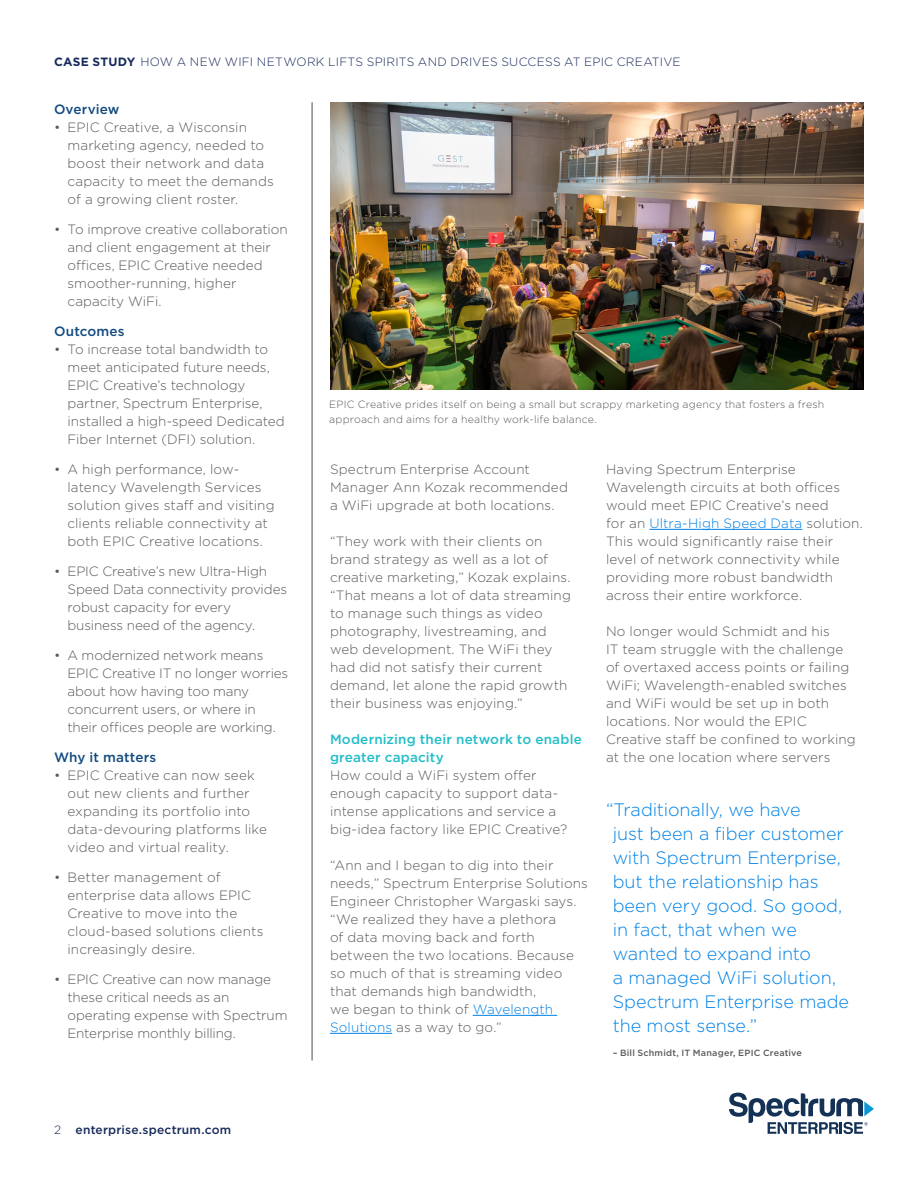
<style>
.page{position:relative;width:918px;height:1188px;background:#fff}
.page>*{position:absolute;margin:0;border:0;box-sizing:border-box;transform-origin:0 0}
.t1{font:300 18px/24px "Gotham";letter-spacing:-.005em;color:#0082e6}
.t2{font:300 13.5px/18px "Gotham";letter-spacing:.005em;color:#5a5a5a}
.t3{font:500 13.5px/18px "Gotham";letter-spacing:.01em;color:#23bec8}
.t4{font:500 13.5px "Gotham";letter-spacing:.01em;color:#124b80}
.t5{font:300 12px "Gotham";letter-spacing:.02em;color:#172a5a}
.t6{font:500 12px "Gotham";letter-spacing:.02em;color:#172a5a}
.t7{font:300 10.5px/15px "Gotham";letter-spacing:.02em;color:#5a5a5a}
.t8{font:500 9px "Gotham";letter-spacing:.02em;color:#5a5a5a}
.s1{font-weight:700}
.s2{font-weight:300}
.s3{color:#0082e6}
</style>
<div class="page">
<hr style="left:473px;top:1015px;width:84px;height:1px;background:#0082e6">
<hr style="left:330px;top:1033px;width:62px;height:1px;background:#0082e6">
<hr style="left:649px;top:529px;width:153px;height:1px;background:#0082e6">
<hr style="left:312px;top:102px;width:1px;height:958px;background:#4d4d4f">
<svg style="left:729px;top:1093px;width:145px;height:41px"></svg>
<img style="left:330px;top:102px;width:534px;height:288px">
<p class="t5" style="left:54px;top:54px;width:628px"><span class="s1">CASE STUDY</span> HOW A NEW WIFI NETWORK LIFTS SPIRITS AND DRIVES SUCCESS AT EPIC CREATIVE</p>
<p class="t4" style="left:54px;top:100px;width:67px">Overview</p>
<p class="t2" style="left:68px;top:118px;width:208px;text-indent:-14px">• EPIC Creative, a Wisconsin marketing agency, needed to boost their network and data capacity to meet the demands of a growing client roster.</p>
<p class="t2" style="left:68px;top:220px;width:222px;text-indent:-14px">• To improve creative collaboration and client engagement at their offices, EPIC Creative needed smoother-running, higher capacity WiFi.</p>
<p class="t4" style="left:54px;top:322px;width:72px">Outcomes</p>
<p class="t2" style="left:68px;top:340px;width:219px;text-indent:-14px">• To increase total bandwidth to meet anticipated future needs,<br>EPIC Creative’s technology partner, Spectrum Enterprise, installed a high-speed Dedicated<br>Fiber Internet (DFI) solution.</p>
<p class="t2" style="left:68px;top:460px;width:209px;text-indent:-14px">• A high performance, low&shy;latency Wavelength Services solution gives staff and visiting clients reliable connectivity at both EPIC Creative locations.</p>
<p class="t2" style="left:68px;top:562px;width:221px;text-indent:-14px">• EPIC Creative’s new Ultra-High<br>Speed Data connectivity provides robust capacity for every business need of the agency.</p>
<p class="t2" style="left:68px;top:646px;width:222px;text-indent:-14px">• A modernized network means<br>EPIC Creative IT no longer worries about how having too many concurrent users, or where in their offices people are working.</p>
<p class="t4" style="left:54px;top:748px;width:104px">Why it matters</p>
<p class="t2" style="left:68px;top:766px;width:201px;text-indent:-14px">• EPIC Creative can now seek out new clients and further expanding its portfolio into data-devouring platforms like video and virtual reality.</p>
<p class="t2" style="left:68px;top:868px;width:197px;text-indent:-14px">• Better management of enterprise data allows EPIC<br>Creative to move into the cloud-based solutions clients increasingly desire.</p>
<p class="t2" style="left:68px;top:970px;width:222px;text-indent:-14px">• EPIC Creative can now manage these critical needs as an operating expense with Spectrum<br>Enterprise monthly billing.</p>
<p class="t6" style="left:54px;top:1122px;width:179px"><span class="s2">2</span> enterprise.spectrum.com</p>
<p class="t7" style="left:329px;top:397px;width:497px">EPIC Creative prides itself on being a small but scrappy marketing agency that fosters a fresh approach and aims for a healthy work-life balance.</p>
<p class="t2" style="left:330px;top:460px;width:240px">Spectrum Enterprise Account<br>Manager Ann Kozak recommended a WiFi upgrade at both locations.</p>
<p class="t2" style="left:330px;top:532px;width:242px">“They work with their clients on brand strategy as well as a lot of creative marketing,” Kozak explains. “That means a lot of data streaming to manage such things as video photography, livestreaming, and web development. The WiFi they had did not satisfy their current demand, let alone the rapid growth their business was enjoying.”</p>
<p class="t3" style="left:330px;top:730px;width:253px">Modernizing their network to enable greater capacity</p>
<p class="t2" style="left:330px;top:766px;width:239px">How could a WiFi system offer enough capacity to support data&shy;intense applications and service a big-idea factory like EPIC Creative?</p>
<p class="t2" style="left:330px;top:856px;width:260px">“Ann and I began to dig into their needs,” Spectrum Enterprise Solutions<br>Engineer Christopher Wargaski says. “We realized they have a plethora<br>of data moving back and forth between the two locations. Because so much of that is streaming video that demands high bandwidth,<br>we began to think of <span class="s3">Wavelength<br>Solutions</span> as a way to go.”</p>
<p class="t2" style="left:606px;top:460px;width:259px">Having Spectrum Enterprise Wavelength circuits at both offices would meet EPIC Creative’s need<br>for an <span class="s3">Ultra-High Speed Data</span> solution.<br>This would significantly raise their level of network connectivity while providing more robust bandwidth across their entire workforce.</p>
<p class="t2" style="left:606px;top:622px;width:251px">No longer would Schmidt and his<br>IT team struggle with the challenge of overtaxed access points or failing WiFi; Wavelength-enabled switches and WiFi would be set up in both locations. Nor would the EPIC Creative staff be confined to working at the one location where servers</p>
<h1 class="t1" style="left:613px;top:797px;width:238px;text-indent:-7px">“Traditionally, we have<br>just been a fiber customer with Spectrum Enterprise, but the relationship has been very good. So good, in fact, that when we wanted to expand into<br>a managed WiFi solution,<br>Spectrum Enterprise made the most sense.”</h1>
<p class="t8" style="left:613px;top:1047px;width:191px">– Bill Schmidt, IT Manager, EPIC Creative</p>
</div>
